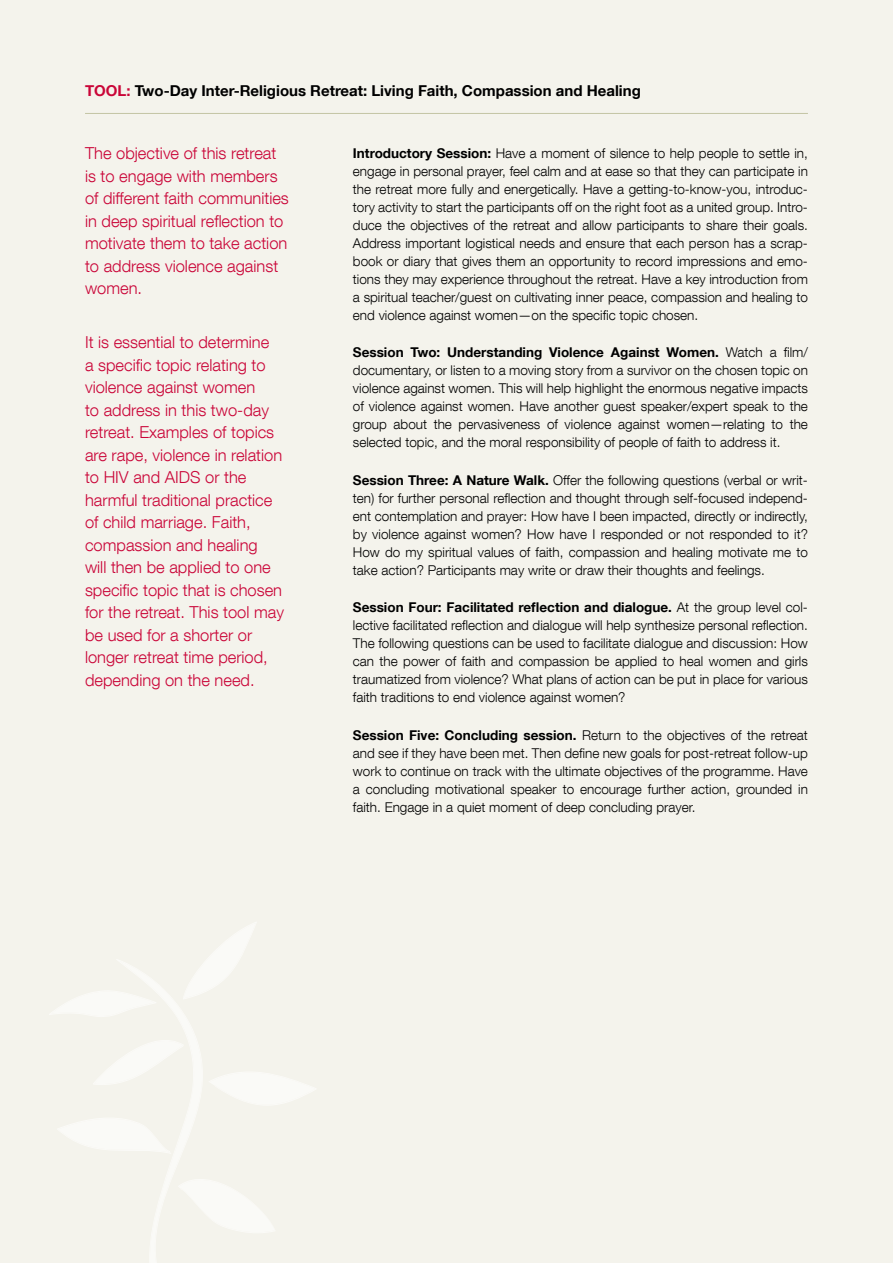
<style>
.page{position:relative;width:893px;height:1263px;background:#f4f3ec}
.page>*{position:absolute;margin:0;border:0;box-sizing:border-box;transform-origin:0 0}
.TOOL_intro{font:300 16.5px/22.5px "Helvetica Neue LT Com";color:#ca0538}
.Section_title{font:700 15px "Helvetica Neue LT Com";color:#000}
.Info-box_-_indented{font:300 13.5px/18px "Helvetica Neue LT Com";color:#000;text-align:justify}
.s1{color:#ca0538}
.s2{font-weight:700}
</style>
<div class="page">
<hr style="left:85px;top:113px;width:723px;height:1px;background:#c3c4a4">
<svg style="left:49px;top:922px;width:264px;height:341px"></svg>
<p class="Section_title" style="left:85px;top:81px;width:557px"><span class="s1">TOOL:</span> Two-Day Inter-Religious Retreat: Living Faith, Compassion and Healing</p>
<p class="TOOL_intro" style="left:85px;top:142px;width:205px">The objective of this retreat is to engage with members of different faith communities in deep spiritual reflection to motivate them to take action to address violence against women.</p>
<p class="TOOL_intro" style="left:85px;top:331px;width:200px">It is essential to determine<br>a specific topic relating to violence against women<br>to address in this two-day retreat. Examples of topics are rape, violence in relation to HIV and AIDS or the harmful traditional practice of child marriage. Faith, compassion and healing<br>will then be applied to one specific topic that is chosen for the retreat. This tool may be used for a shorter or longer retreat time period, depending on the need.</p>
<p class="Info-box_-_indented" style="left:353px;top:144px;width:457px"><span class="s2">Introductory Session:</span> Have a moment of silence to help people to settle in, engage in personal prayer, feel calm and at ease so that they can participate in the retreat more fully and energetically. Have a getting-to-know-you, introduc&shy;tory activity to start the participants off on the right foot as a united group. Intro&shy;duce the objectives of the retreat and allow participants to share their goals.<br>Address important logistical needs and ensure that each person has a scrap&shy;book or diary that gives them an opportunity to record impressions and emo&shy;tions they may experience throughout the retreat. Have a key introduction from a spiritual teacher/guest on cultivating inner peace, compassion and healing to end violence against women—on the specific topic chosen.</p>
<p class="Info-box_-_indented" style="left:353px;top:343px;width:457px"><span class="s2">Session Two: Understanding Violence Against Women.</span> Watch a film/ documentary, or listen to a moving story from a survivor on the chosen topic on violence against women. This will help highlight the enormous negative impacts of violence against women. Have another guest speaker/expert speak to the group about the pervasiveness of violence against women—relating to the selected topic, and the moral responsibility of people of faith to address it.</p>
<p class="Info-box_-_indented" style="left:353px;top:471px;width:457px"><span class="s2">Session Three: A Nature Walk.</span> Offer the following questions (verbal or writ&shy;ten) for further personal reflection and thought through self-focused independ&shy;ent contemplation and prayer: How have I been impacted, directly or indirectly, by violence against women? How have I responded or not responded to it?<br>How do my spiritual values of faith, compassion and healing motivate me to take action? Participants may write or draw their thoughts and feelings.</p>
<p class="Info-box_-_indented" style="left:353px;top:598px;width:456px"><span class="s2">Session Four: Facilitated reflection and dialogue.</span> At the group level col&shy;lective facilitated reflection and dialogue will help synthesize personal reflection.<br>The following questions can be used to facilitate dialogue and discussion: How can the power of faith and compassion be applied to heal women and girls traumatized from violence? What plans of action can be put in place for various faith traditions to end violence against women?</p>
<p class="Info-box_-_indented" style="left:353px;top:726px;width:457px"><span class="s2">Session Five: Concluding session.</span> Return to the objectives of the retreat and see if they have been met. Then define new goals for post-retreat follow-up work to continue on track with the ultimate objectives of the programme. Have a concluding motivational speaker to encourage further action, grounded in faith. Engage in a quiet moment of deep concluding prayer.</p>
</div>
